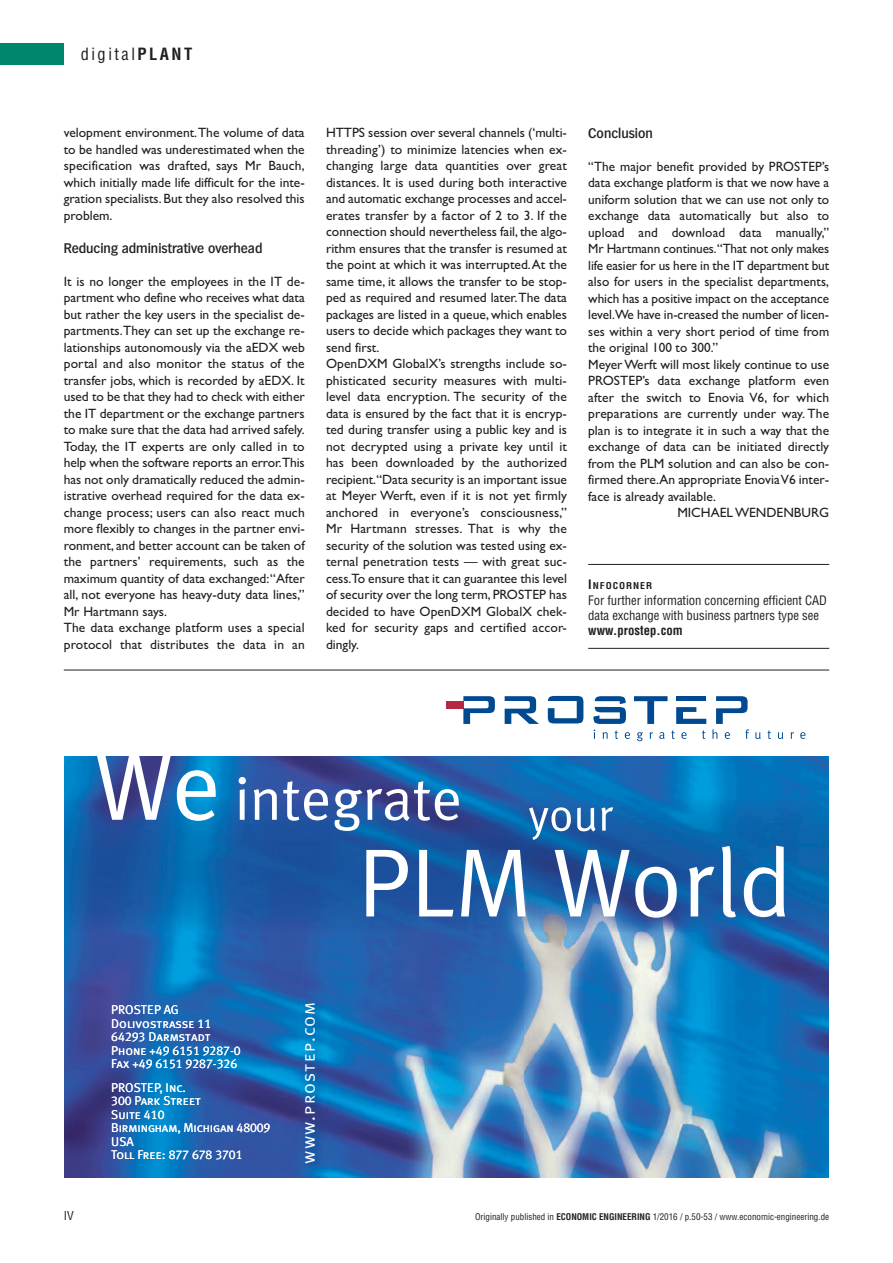
<style>
.page{position:relative;width:893px;height:1263px;background:#fff}
.page>*{position:absolute;margin:0;border:0;box-sizing:border-box;transform-origin:0 0}
.t1{font:18px "Meta Plus Normal Caps+KLQQTR";letter-spacing:.06em;color:#fff}
.t2{font:condensed 16.5px "Helvetica";letter-spacing:.15em;color:#231f20}
.t3{font:13.5px/16.5px "Gill Sans";color:#231f20}
.t4{font:500 13.5px "Hamburg";color:#231f20}
.t5{font:12.75px/13.5px "Meta Plus Normal Caps+KLQQTR";color:#fff}
.t6{font:condensed 12.75px/15.3px "Helvetica";letter-spacing:-.005em;color:#231f20}
.t7{font:700 condensed 12.75px "Helvetica";color:#231f20}
.t8{font:condensed 12px "Helvetica";color:#231f20}
.t9{font:700 condensed 9.15px "Helvetica";letter-spacing:.095em;color:#231f20;scale:1.08 1}
.t10{font:condensed 9px "Helvetica";color:#231f20}
.s1{font-weight:700}
.s2{font-size:12.75px}
</style>
<div class="page">
<div style="left:0;top:43px;width:64px;height:21px;background:#00866d"></div>
<hr style="left:588px;top:564px;width:241px;height:1px;background:#231f20">
<hr style="left:588px;top:648px;width:241px;height:1px;background:#231f20">
<img style="left:64px;top:756px;width:765px;height:422px">
<svg style="left:548px;top:696px;width:35px;height:27px"></svg>
<svg style="left:505px;top:696px;width:34px;height:28px"></svg>
<div style="left:446px;top:701px;width:17px;height:7px;background:#b62841"></div>
<svg style="left:712px;top:696px;width:37px;height:43px"></svg>
<svg style="left:755px;top:732px;width:6px;height:7px"></svg>
<svg style="left:767px;top:730px;width:4px;height:9px"></svg>
<svg style="left:778px;top:732px;width:5px;height:7px"></svg>
<svg style="left:800px;top:732px;width:5px;height:7px"></svg>
<svg style="left:593px;top:696px;width:113px;height:45px"></svg>
<div style="left:676px;top:696px;width:30px;height:5px;background:#014990"></div>
<svg style="left:463px;top:696px;width:32px;height:28px"></svg>
<svg style="left:96px;top:756px;width:75px;height:64px"></svg>
<svg style="left:177px;top:770px;width:39px;height:51px"></svg>
<svg style="left:239px;top:777px;width:7px;height:43px"></svg>
<svg style="left:254px;top:789px;width:23px;height:31px"></svg>
<svg style="left:283px;top:781px;width:45px;height:40px"></svg>
<svg style="left:335px;top:781px;width:124px;height:50px"></svg>
<svg style="left:529px;top:807px;width:42px;height:33px"></svg>
<svg style="left:577px;top:807px;width:36px;height:24px"></svg>
<svg style="left:366px;top:850px;width:42px;height:66px"></svg>
<svg style="left:419px;top:850px;width:34px;height:66px"></svg>
<svg style="left:461px;top:850px;width:65px;height:66px"></svg>
<svg style="left:555px;top:850px;width:122px;height:68px"></svg>
<svg style="left:689px;top:867px;width:25px;height:49px"></svg>
<svg style="left:722px;top:846px;width:14px;height:71px"></svg>
<svg style="left:744px;top:846px;width:41px;height:71px"></svg>
<img style="left:300px;top:997px;width:26px;height:176px">
<hr style="left:64px;top:670px;width:765px;height:1px;background:#231f20">
<p class="t2" style="left:81px;top:44px;width:113px">digital<span class="s1">PLANT</span></p>
<p class="t3" style="left:64px;top:124px;width:242px;text-align:justify">velopment environment.The volume of data to be handled was underestimated when the specification was drafted, says Mr Bauch, which initially made life difficult for the inte&shy;gration specialists.But they also resolved this problem.</p>
<p class="t4" style="left:64px;top:240px;width:200px">Reducing administrative overhead</p>
<p class="t3" style="left:64px;top:273px;width:242px">It is no longer the employees in the IT de&shy;partment who define who receives what data but rather the key users in the specialist de&shy;partments.They can set up the exchange re&shy;lationships autonomously via the aEDX web portal and also monitor the status of the transfer jobs, which is recorded by aEDX. It used to be that they had to check with either the IT department or the exchange partners to make sure that the data had arrived safely.<br>Today, the IT experts are only called in to help when the software reports an error.This has not only dramatically reduced the admin&shy;istrative overhead required for the data ex&shy;change process; users can also react much more flexibly to changes in the partner envi&shy;ronment, and better account can be taken of the partners’ requirements, such as the maximum quantity of data exchanged:“After all, not everyone has heavy-duty data lines,” Mr Hartmann says.<br>The data exchange platform uses a special protocol that distributes the data in an</p>
<p class="t3" style="left:326px;top:124px;width:242px">HTTPS session over several channels (‘multi&shy;threading’) to minimize latencies when ex&shy;changing large data quantities over great distances. It is used during both interactive and automatic exchange processes and accel&shy;erates transfer by a factor of 2 to 3. If the connection should nevertheless fail,the algo&shy;rithm ensures that the transfer is resumed at the point at which it was interrupted.At the same time, it allows the transfer to be stop&shy;ped as required and resumed later.The data packages are listed in a queue, which enables users to decide which packages they want to send first.<br>OpenDXM GlobalX’s strengths include so&shy;phisticated security measures with multi&shy;level data encryption. The security of the data is ensured by the fact that it is encryp&shy;ted during transfer using a public key and is not decrypted using a private key until it has been downloaded by the authorized recipient.“Data security is an important issue at Meyer Werft, even if it is not yet firmly anchored in everyone’s consciousness,” Mr Hartmann stresses. That is why the security of the solution was tested using ex&shy;ternal penetration tests — with great suc&shy;cess.To ensure that it can guarantee this level of security over the long term, PROSTEP has decided to have OpenDXM GlobalX chek&shy;ked for security gaps and certified accor&shy;dingly.</p>
<p class="t4" style="left:588px;top:125px;width:66px">Conclusion</p>
<p class="t3" style="left:588px;top:158px;width:242px">“The major benefit provided by PROSTEP’s</p>
<p class="t3" style="left:588px;top:174px;width:242px">data exchange platform is that we now have a</p>
<p class="t3" style="left:588px;top:191px;width:242px">uniform solution that we can use not only to</p>
<p class="t3" style="left:588px;top:207px;width:242px">exchange data automatically but also to</p>
<p class="t3" style="left:588px;top:224px;width:242px">upload and download data manually,”</p>
<p class="t3" style="left:588px;top:240px;width:242px">Mr Hartmann continues.“That not only makes</p>
<p class="t3" style="left:588px;top:257px;width:242px">life easier for us here in the IT department but</p>
<p class="t3" style="left:588px;top:273px;width:242px">also for users in the specialist departments,</p>
<p class="t3" style="left:588px;top:290px;width:242px">which has a positive impact on the acceptance</p>
<p class="t3" style="left:588px;top:306px;width:242px">level.We have in-creased the number of licen-</p>
<p class="t3" style="left:588px;top:323px;width:242px">ses within a very short period of time from</p>
<p class="t3" style="left:588px;top:339px;width:131px">the original 100 to 300.”</p>
<p class="t3" style="left:588px;top:356px;width:242px">MeyerWerft will most likely continue to use</p>
<p class="t3" style="left:588px;top:372px;width:242px">PROSTEP’s data exchange platform even</p>
<p class="t3" style="left:588px;top:389px;width:242px">after the switch to Enovia V6, for which</p>
<p class="t3" style="left:588px;top:405px;width:242px">preparations are currently under way. The</p>
<p class="t3" style="left:588px;top:422px;width:242px">plan is to integrate it in such a way that the</p>
<p class="t3" style="left:588px;top:438px;width:242px">exchange of data can be initiated directly</p>
<p class="t3" style="left:588px;top:455px;width:242px">from the PLM solution and can also be con-</p>
<p class="t3" style="left:588px;top:471px;width:242px">firmed there.An appropriate EnoviaV6 inter-</p>
<p class="t3" style="left:588px;top:488px;width:129px">face is already available.</p>
<p class="t3" style="left:677px;top:504px;width:153px">MICHAELWENDENBURG</p>
<p class="t9" style="left:588px;top:581px;width:61px"><span class="s2">I</span>NFOCORNER</p>
<p class="t6" style="left:588px;top:593px;width:240px">For further information concerning efficient CAD data exchange with business partners type see</p>
<p class="t7" style="left:588px;top:623px;width:96px">www.prostep.com</p>
<p class="t5" style="left:111px;top:1003px;width:131px">PROSTEP AG<br>Dolivostraße 11<br>64293 Darmstadt<br>Phone +49 6151 9287-0<br>Fax +49 6151 9287-326</p>
<p class="t5" style="left:111px;top:1080px;width:161px">PROSTEP, Inc.<br>300 Park Street<br>Suite 410<br>Birmingham, Michigan 48009<br>USA<br>Toll Free: 877 678 3701</p>
<h1 class="t1" style="left:299px;top:1164px;width:163px;rotate:-90deg">www.prostep.com</h1>
<p class="t8" style="left:64px;top:1209px;width:12px">IV</p>
<p class="t10" style="left:475px;top:1211px;width:356px">Originally published in <span class="s1">ECONOMIC ENGINEERING</span> 1/2016 / p.50-53 / www.economic-engineering.de</p>
</div>
